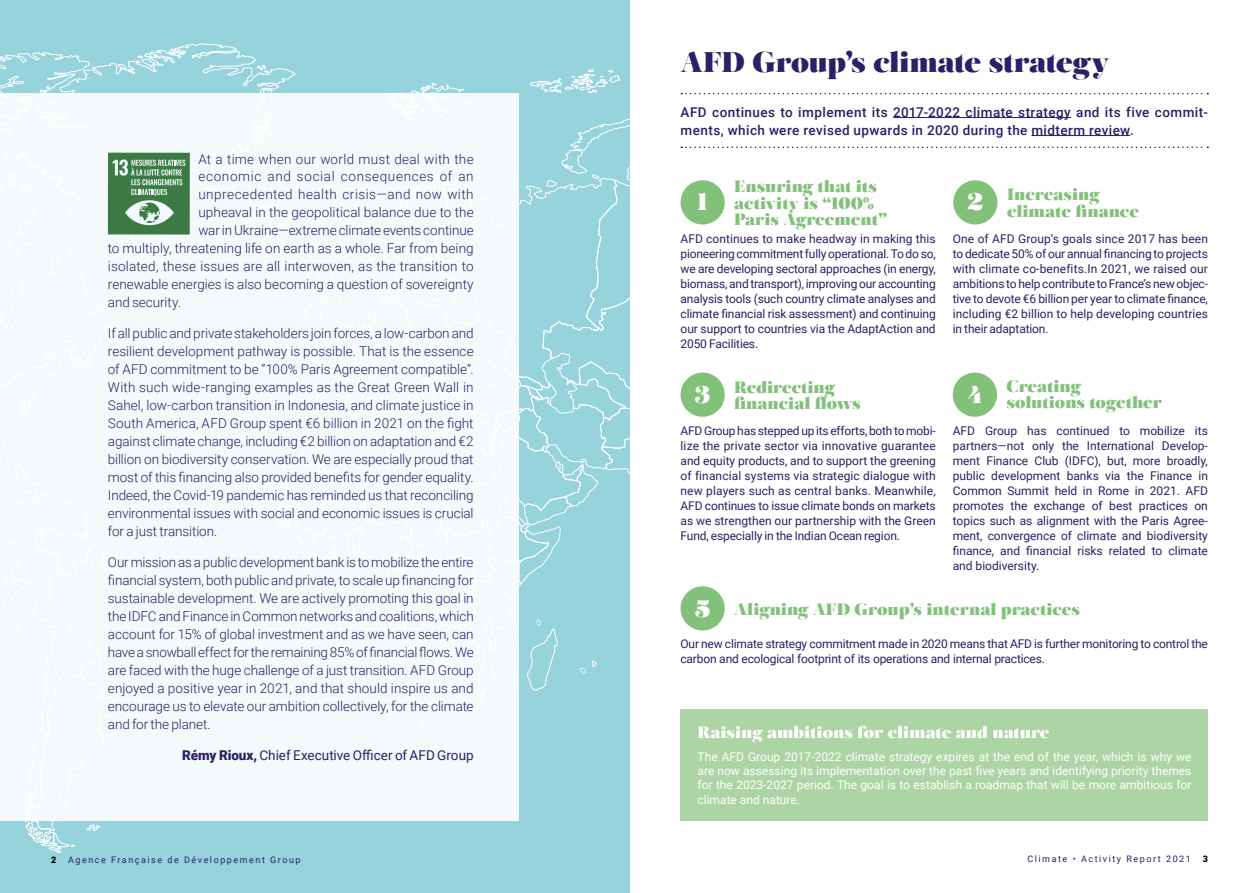
<style>
.page{position:relative;width:1259px;height:893px;background:#fff}
.page>*{position:absolute;margin:0;border:0;box-sizing:border-box;transform-origin:0 0}
.t1{font:28.5px "Salome";letter-spacing:-.015em;color:#2e1d67}
.t2{font:24px "Salome";color:#fff}
.t3{font:16.5px/16.5px "Salome";color:#82c17a}
.t4{font:16.5px "Salome";color:#fff}
.t5{font:300 13.5px/18px "Roboto";letter-spacing:.005em;color:#2e1d67;text-align:justify}
.t6{font:500 13.5px/18px "Roboto";letter-spacing:.035em;color:#2e1d67}
.t7{font:13.5px "Roboto";color:#2e1d67}
.t8{font:300 13.5px "Roboto";letter-spacing:.035em;color:#2e1d67}
.t9{font:300 13.5px "Roboto";letter-spacing:.05em;color:#2e1d67}
.t10{font:12px/15px "Roboto";letter-spacing:-.015em;color:#2e1d67;text-align:justify}
.t11{font:12px/14.2px "Roboto";color:#fff;text-align:justify}
.t12{font:9px "Roboto";letter-spacing:.17em;color:#2e1d67}
.t13{font:900 9px "Roboto";color:#000}
.s1{font-weight:900}
.s2{font-size:24px;color:#fff}
</style>
<div class="page">
<div style="left:680px;top:180px;width:45px;height:44px;background:#82c17a;border-radius:50%"></div>
<div style="left:952px;top:373px;width:45px;height:44px;background:#82c17a;border-radius:50%"></div>
<div style="left:953px;top:180px;width:44px;height:44px;background:#82c17a;border-radius:50%"></div>
<hr style="left:893px;top:117px;width:178px;height:1px;background:#2e1d67">
<hr style="left:1031px;top:135px;width:99px;height:1px;background:#2e1d67">
<svg style="left:681px;top:93px;width:527px;height:1px"></svg>
<svg style="left:681px;top:147px;width:527px;height:1px"></svg>
<div style="left:0;top:0;width:629px;height:893px;background:#96d3dd"></div>
<svg style="left:175px;top:43px;width:81px;height:32px"></svg>
<svg style="left:228px;top:65px;width:402px;height:670px"></svg>
<div style="left:0;top:93px;width:519px;height:727px;background:#f4fafb"></div>
<svg style="left:0;top:48px;width:199px;height:805px"></svg>
<div style="left:680px;top:586px;width:45px;height:44px;background:#82c17a;border-radius:50%"></div>
<div style="left:680px;top:373px;width:45px;height:44px;background:#82c17a;border-radius:50%"></div>
<div style="left:680px;top:709px;width:528px;height:112px;background:#add4a4"></div>
<p class="t5" style="left:198px;top:149px;width:277px">At a time when our world must deal with the</p>
<p class="t9" style="left:198px;top:167px;width:277px">economic and social consequences of an</p>
<p class="t8" style="left:198px;top:185px;width:277px">unprecedented health crisis—and now with</p>
<p class="t5" style="left:198px;top:203px;width:277px">upheaval in the geopolitical balance due to the</p>
<p class="t5" style="left:198px;top:221px;width:277px">war in Ukraine—extreme climate events continue</p>
<p class="t5" style="left:108px;top:239px;width:367px">to multiply, threatening life on earth as a whole. Far from being</p>
<p class="t5" style="left:108px;top:257px;width:367px">isolated, these issues are all interwoven, as the transition to</p>
<p class="t5" style="left:108px;top:275px;width:367px">renewable energies is also becoming a question of sovereignty</p>
<p class="t5" style="left:108px;top:293px;width:75px">and security.</p>
<p class="t5" style="left:108px;top:324px;width:367px">If all public and private stakeholders join forces, a low-carbon and resilient development pathway is possible. That is the essence of AFD commitment to be “100% Paris Agreement compatible”.<br>With such wide-ranging examples as the Great Green Wall in Sahel, low-carbon transition in Indonesia, and climate justice in South America, AFD Group spent €6 billion in 2021 on the fight against climate change, including €2 billion on adaptation and €2 billion on biodiversity conservation. We are especially proud that most of this financing also provided benefits for gender equality.<br>Indeed, the Covid-19 pandemic has reminded us that reconciling environmental issues with social and economic issues is crucial for a just transition.</p>
<p class="t5" style="left:108px;top:553px;width:367px">Our mission as a public development bank is to mobilize the entire financial system, both public and private, to scale up financing for sustainable development. We are actively promoting this goal in the IDFC and Finance in Common networks and coalitions, which account for 15% of global investment and as we have seen, can have a snowball effect for the remaining 85% of financial flows. We are faced with the huge challenge of a just transition. AFD Group enjoyed a positive year in 2021, and that should inspire us and encourage us to elevate our ambition collectively, for the climate and for the planet.</p>
<p class="t7" style="left:182px;top:745px;width:293px"><span class="s1">Rémy Rioux,</span> Chief Executive Officer of AFD Group</p>
<p class="t13" style="left:51px;top:853px;width:7px">2</p>
<p class="t12" style="left:68px;top:853px;width:234px">Agence Française de Développement Group</p>
<h1 class="t1" style="left:680px;top:44px;width:430px">AFD Group’s climate strategy</h1>
<p class="t6" style="left:680px;top:102px;width:529px">AFD continues to implement its 2017-2022 climate strategy and its five commit&shy;ments, which were revised upwards in 2020 during the midterm review.</p>
<p class="t3" style="left:734px;top:178px;width:154px">Ensuring that its activity is “100%<br>Paris Agreement”</p>
<p class="t10" style="left:680px;top:231px;width:257px">AFD continues to make headway in making this pioneering commitment fully operational. To do so, we are developing sectoral approaches (in energy, biomass, and transport), improving our accounting analysis tools (such country climate analyses and climate financial risk assessment) and continuing our support to countries via the AdaptAction and 2050 Facilities.</p>
<h2 class="t2" style="left:697px;top:186px;width:12px">1</h2>
<p class="t3" style="left:734px;top:378px;width:128px;text-indent:-39px"><span class="s2">3</span> Redirecting financial flows</p>
<p class="t10" style="left:680px;top:422px;width:257px">AFD Group has stepped up its efforts, both to mobi&shy;lize the private sector via innovative guarantee and equity products, and to support the greening of financial systems via strategic dialogue with new players such as central banks. Meanwhile, AFD continues to issue climate bonds on markets as we strengthen our partnership with the Green Fund, especially in the Indian Ocean region.</p>
<p class="t3" style="left:1007px;top:186px;width:133px;text-indent:-40px"><span class="s2">2</span> Increasing climate finance</p>
<p class="t10" style="left:952px;top:231px;width:257px">One of AFD Group’s goals since 2017 has been to dedicate 50% of our annual financing to projects with climate co-benefits.In 2021, we raised our ambitions to help contribute to France’s new objec&shy;tive to devote €6 billion per year to climate finance, including €2 billion to help developing countries in their adaptation.</p>
<p class="t3" style="left:1006px;top:377px;width:157px">Creating solutions together</p>
<h2 class="t2" style="left:967px;top:378px;width:17px">4</h2>
<p class="t10" style="left:952px;top:422px;width:257px">AFD Group has continued to mobilize its partners—not only the International Develop&shy;ment Finance Club (IDFC), but, more broadly, public development banks via the Finance in Common Summit held in Rome in 2021. AFD promotes the exchange of best practices on topics such as alignment with the Paris Agree&shy;ment, convergence of climate and biodiversity finance, and financial risks related to climate and biodiversity.</p>
<p class="t3" style="left:695px;top:601px;width:387px"><span class="s2">5</span> Aligning AFD Group’s internal practices</p>
<p class="t10" style="left:680px;top:636px;width:529px">Our new climate strategy commitment made in 2020 means that AFD is further monitoring to control the carbon and ecological footprint of its operations and internal practices.</p>
<p class="t4" style="left:697px;top:721px;width:353px">Raising ambitions for climate and nature</p>
<p class="t11" style="left:697px;top:749px;width:495px">The AFD Group 2017-2022 climate strategy expires at the end of the year, which is why we are now assessing its implementation over the past five years and identifying priority themes for the 2023-2027 period. The goal is to establish a roadmap that will be more ambitious for climate and nature.</p>
<p class="t12" style="left:1027px;top:853px;width:165px">Climate • Activity Report 2021</p>
<p class="t13" style="left:1202px;top:853px;width:7px">3</p>
</div>
